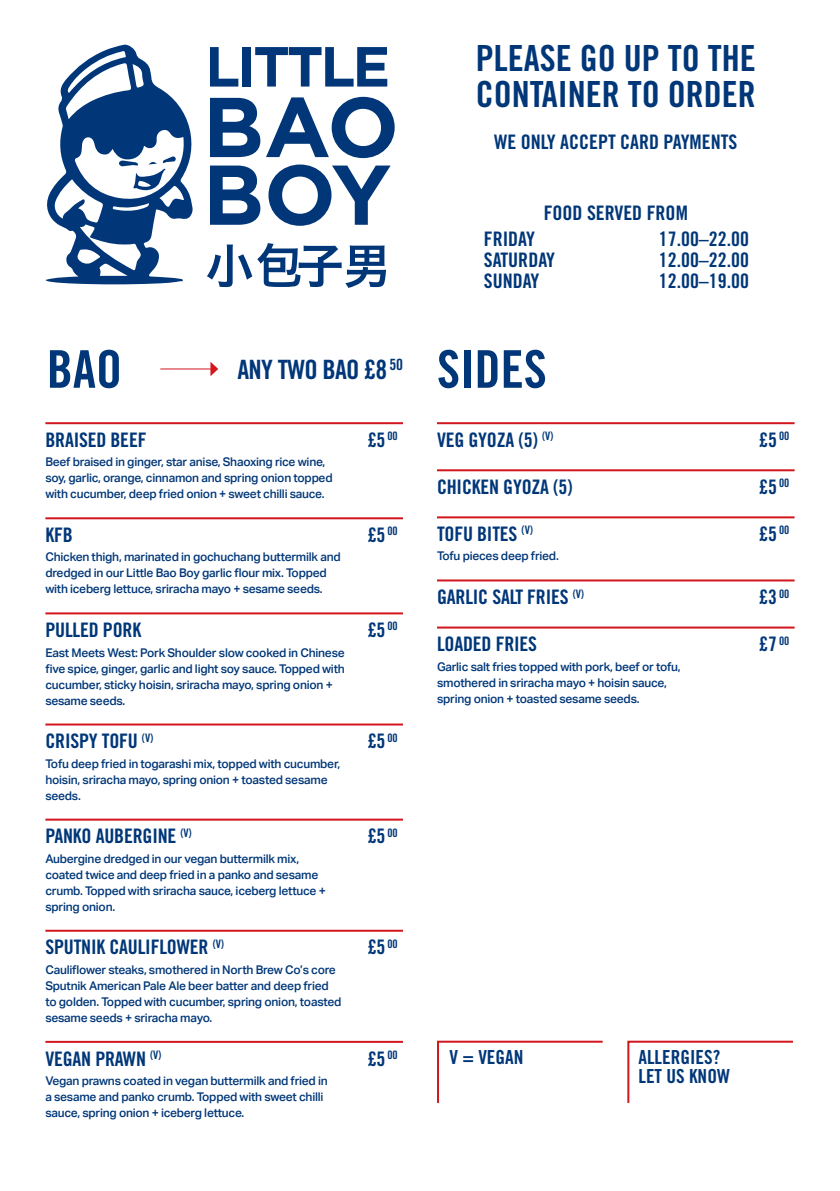
<style>
.page{position:relative;width:840px;height:1191px;background:#fff}
.page>*{position:absolute;margin:0;border:0;box-sizing:border-box;transform-origin:0 0}
.t1{font:52px "Trade Gothic LT Pro Bd Cn 20";color:#013778}
.t2{font:36px/36px "Trade Gothic LT Pro Bd Cn 20";color:#013778}
.Paragraph_Style_2{font:26.6px "Trade Gothic LT Pro Bd Cn 20";letter-spacing:-.025em;color:#013778}
.Food_listing{font:20px "Trade Gothic LT Pro Bd Cn 20";letter-spacing:-.01em;color:#013778}
.Paragraph_Style_2-2{font:20px "Trade Gothic LT Pro Bd Cn 20";color:#013778}
.Paragraph_Style_2-3{font:19.4px/19.4px "Trade Gothic LT Pro Bd Cn 20";color:#013778}
.DESCR{font:500 12px/16px "Aktiv Grotesk";letter-spacing:-.02em;color:#013778}
</style>
<div class="page">
<svg style="left:210px;top:47px;width:28px;height:40px"></svg>
<div style="left:242px;top:47px;width:9px;height:40px;background:#013778"></div>
<svg style="left:255px;top:47px;width:132px;height:40px"></svg>
<svg style="left:210px;top:98px;width:50px;height:59px"></svg>
<svg style="left:266px;top:97px;width:128px;height:61px"></svg>
<svg style="left:210px;top:165px;width:50px;height:60px"></svg>
<svg style="left:268px;top:164px;width:122px;height:62px"></svg>
<svg style="left:207px;top:243px;width:179px;height:45px"></svg>
<svg style="left:45px;top:44px;width:148px;height:241px"></svg>
<hr style="left:160px;top:368px;width:51px;height:1px;background:#d1161e">
<svg style="left:210px;top:362px;width:8px;height:14px"></svg>
<hr style="left:45px;top:422px;width:358px;height:2px;background:#d1161e">
<hr style="left:45px;top:517px;width:358px;height:2px;background:#d1161e">
<hr style="left:45px;top:612px;width:358px;height:2px;background:#d1161e">
<hr style="left:45px;top:723px;width:358px;height:2px;background:#d1161e">
<hr style="left:45px;top:818px;width:358px;height:2px;background:#d1161e">
<hr style="left:45px;top:929px;width:358px;height:2px;background:#d1161e">
<hr style="left:45px;top:1040px;width:358px;height:2px;background:#d1161e">
<hr style="left:437px;top:422px;width:357px;height:2px;background:#d1161e">
<hr style="left:437px;top:469px;width:357px;height:2px;background:#d1161e">
<hr style="left:437px;top:516px;width:357px;height:2px;background:#d1161e">
<hr style="left:437px;top:579px;width:357px;height:2px;background:#d1161e">
<hr style="left:437px;top:626px;width:357px;height:2px;background:#d1161e">
<svg style="left:437px;top:1040px;width:166px;height:63px"></svg>
<svg style="left:627px;top:1040px;width:166px;height:63px"></svg>
<p class="t2" style="left:475px;top:40px;width:281px">PLEASE GO UP TO THE<br>CONTAINER TO ORDER</p>
<p class="Paragraph_Style_2-2" style="left:494px;top:130px;width:244px">WE ONLY ACCEPT CARD PAYMENTS</p>
<p class="Paragraph_Style_2-2" style="left:543px;top:201px;width:146px">FOOD SERVED FROM</p>
<p class="Paragraph_Style_2-2" style="left:483px;top:226px;width:53px">FRIDAY</p>
<p class="Paragraph_Style_2-2" style="left:658px;top:226px;width:91px">17.00–22.00</p>
<p class="Paragraph_Style_2-2" style="left:483px;top:247px;width:73px">SATURDAY</p>
<p class="Paragraph_Style_2-2" style="left:658px;top:247px;width:91px">12.00–22.00</p>
<p class="Paragraph_Style_2-2" style="left:483px;top:269px;width:57px">SUNDAY</p>
<p class="Paragraph_Style_2-2" style="left:658px;top:269px;width:91px">12.00–19.00</p>
<p class="t1" style="left:47px;top:337px;width:77px">BAO</p>
<p class="t1" style="left:437px;top:337px;width:111px">SIDES</p>
<p class="Paragraph_Style_2" style="left:237px;top:353px;width:167px">ANY TWO BAO £8 <sup>50</sup></p>
<p class="Food_listing" style="left:45px;top:427px;width:103px">BRAISED BEEF</p>
<p class="Food_listing" style="left:367px;top:427px;width:32px">£5 <sup>00</sup></p>
<p class="DESCR" style="left:45px;top:454px;width:288px">Beef braised in ginger, star anise, Shaoxing rice wine, soy, garlic, orange, cinnamon and spring onion topped with cucumber, deep fried onion + sweet chilli sauce.</p>
<p class="Food_listing" style="left:45px;top:523px;width:29px">KFB</p>
<p class="Food_listing" style="left:367px;top:523px;width:32px">£5 <sup>00</sup></p>
<p class="DESCR" style="left:45px;top:549px;width:297px">Chicken thigh, marinated in gochuchang buttermilk and dredged in our Little Bao Boy garlic flour mix. Topped with iceberg lettuce, sriracha mayo + sesame seeds.</p>
<p class="Food_listing" style="left:45px;top:618px;width:97px">PULLED PORK</p>
<p class="Food_listing" style="left:367px;top:618px;width:32px">£5 <sup>00</sup></p>
<p class="DESCR" style="left:45px;top:644px;width:301px">East Meets West: Pork Shoulder slow cooked in Chinese five spice, ginger, garlic and light soy sauce. Topped with cucumber, sticky hoisin, sriracha mayo, spring onion + sesame seeds.</p>
<p class="Food_listing" style="left:45px;top:729px;width:109px">CRISPY TOFU <sup>(V)</sup></p>
<p class="Food_listing" style="left:367px;top:729px;width:32px">£5 <sup>00</sup></p>
<p class="DESCR" style="left:45px;top:755px;width:296px">Tofu deep fried in togarashi mix, topped with cucumber, hoisin, sriracha mayo, spring onion + toasted sesame seeds.</p>
<p class="Food_listing" style="left:45px;top:824px;width:148px">PANKO AUBERGINE <sup>(V)</sup></p>
<p class="Food_listing" style="left:367px;top:824px;width:32px">£5 <sup>00</sup></p>
<p class="DESCR" style="left:45px;top:850px;width:282px">Aubergine dredged in our vegan buttermilk mix, coated twice and deep fried in a panko and sesame crumb. Topped with sriracha sauce, iceberg lettuce + spring onion.</p>
<p class="Food_listing" style="left:45px;top:935px;width:180px">SPUTNIK CAULIFLOWER <sup>(V)</sup></p>
<p class="Food_listing" style="left:367px;top:935px;width:32px">£5 <sup>00</sup></p>
<p class="DESCR" style="left:45px;top:961px;width:297px">Cauliflower steaks, smothered in North Brew Co’s core Sputnik American Pale Ale beer batter and deep fried to golden. Topped with cucumber, spring onion, toasted sesame seeds + sriracha mayo.</p>
<p class="Food_listing" style="left:45px;top:1046px;width:118px">VEGAN PRAWN <sup>(V)</sup></p>
<p class="Food_listing" style="left:367px;top:1046px;width:32px">£5 <sup>00</sup></p>
<p class="DESCR" style="left:45px;top:1072px;width:284px">Vegan prawns coated in vegan buttermilk and fried in a sesame and panko crumb. Topped with sweet chilli sauce, spring onion + iceberg lettuce.</p>
<p class="Food_listing" style="left:437px;top:427px;width:118px">VEG GYOZA (5) <sup>(V)</sup></p>
<p class="Food_listing" style="left:758px;top:427px;width:32px">£5 <sup>00</sup></p>
<p class="Food_listing" style="left:437px;top:475px;width:137px">CHICKEN GYOZA (5)</p>
<p class="Food_listing" style="left:758px;top:475px;width:32px">£5 <sup>00</sup></p>
<p class="Food_listing" style="left:437px;top:522px;width:97px">TOFU BITES <sup>(V)</sup></p>
<p class="Food_listing" style="left:758px;top:522px;width:32px">£5 <sup>00</sup></p>
<p class="DESCR" style="left:437px;top:548px;width:123px">Tofu pieces deep fried.</p>
<p class="Food_listing" style="left:437px;top:585px;width:149px">GARLIC SALT FRIES <sup>(V)</sup></p>
<p class="Food_listing" style="left:758px;top:585px;width:32px">£3 <sup>00</sup></p>
<p class="Food_listing" style="left:437px;top:632px;width:101px">LOADED FRIES</p>
<p class="Food_listing" style="left:758px;top:632px;width:32px">£7 <sup>00</sup></p>
<p class="DESCR" style="left:437px;top:658px;width:245px">Garlic salt fries topped with pork, beef or tofu, smothered in sriracha mayo + hoisin sauce, spring onion + toasted sesame seeds.</p>
<p class="Paragraph_Style_2-3" style="left:449px;top:1047px;width:75px">V = VEGAN</p>
<p class="Paragraph_Style_2-3" style="left:638px;top:1046px;width:93px">ALLERGIES?<br>LET US KNOW</p>
</div>
